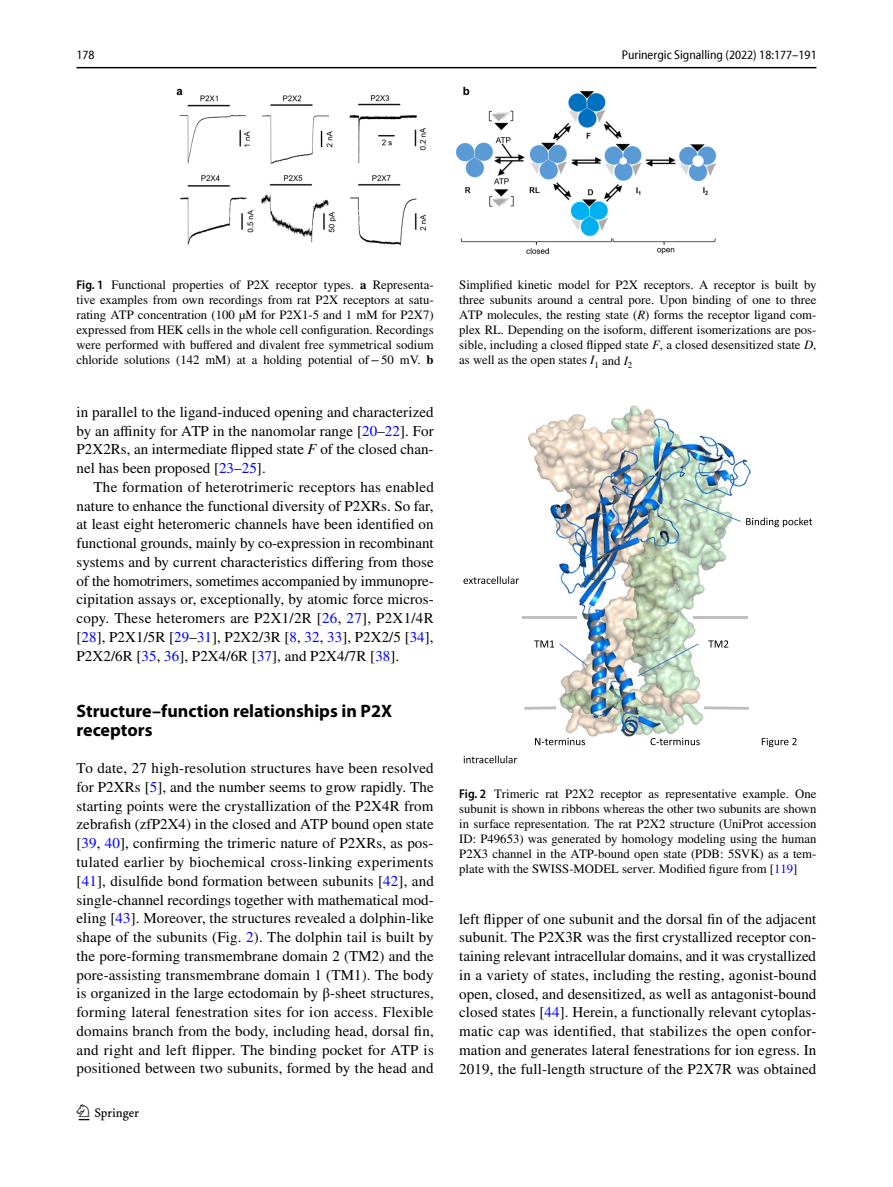
<style>
.page{position:relative;width:893px;height:1187px;background:#fff}
.page>*{position:absolute;margin:0;border:0;box-sizing:border-box;transform-origin:0 0}
.t1{font:22.5px "Springnew Regular 2";color:#000}
.t2{font:700 18px/18.8px "Myriad Pro";color:#000}
.t3{font:15px/18.8px "STIX";letter-spacing:.005em;color:#000;text-align:justify}
.t4{font:12.75px/15px "STIX";color:#000;text-align:justify}
.t5{font:semi-condensed 12.75px "Myriad Pro Unic";color:#000}
.s1{font-family:"Myriad Pro";font-weight:600;font-stretch:semi-condensed}
.s2{font-weight:700}
.s3{font-style:italic}
.s4{color:#00f}
</style>
<div class="page">
<hr style="left:77px;top:67px;width:739px;height:1px;background:#000">
<img style="left:176px;top:87px;width:540px;height:167px">
<img style="left:527px;top:406px;width:224px;height:331px">
<hr style="left:693px;top:615px;width:55px;height:3px;background:#bfbfbf">
<svg style="left:704px;top:706px;width:45px;height:3px"></svg>
<hr style="left:522px;top:615px;width:55px;height:3px;background:#bfbfbf">
<svg style="left:524px;top:706px;width:32px;height:3px"></svg>
<svg style="left:762px;top:737px;width:35px;height:10px"></svg>
<svg style="left:535px;top:737px;width:165px;height:8px"></svg>
<svg style="left:708px;top:640px;width:20px;height:7px"></svg>
<svg style="left:534px;top:640px;width:54px;height:26px"></svg>
<svg style="left:637px;top:643px;width:62px;height:33px"></svg>
<svg style="left:463px;top:576px;width:56px;height:8px"></svg>
<svg style="left:464px;top:755px;width:53px;height:8px"></svg>
<svg style="left:684px;top:498px;width:128px;height:29px"></svg>
<p class="t5" style="left:77px;top:50px;width:20px">178</p>
<p class="t5" style="left:622px;top:50px;width:196px">Purinergic Signalling (2022) 18:177–191</p>
<p class="t4" style="left:77px;top:278px;width:359px"><span class="s1">Fig. 1</span> Functional properties of P2X receptor types. <span class="s2">a</span> Representa&shy;tive examples from own recordings from rat P2X receptors at satu&shy;rating ATP concentration (100 µM for P2X1-5 and 1 mM for P2X7) expressed from HEK cells in the whole cell configuration. Recordings were performed with buffered and divalent free symmetrical sodium chloride solutions (142 mM) at a holding potential of−50 mV. <span class="s2">b</span></p>
<p class="t4" style="left:459px;top:278px;width:359px">Simplified kinetic model for P2X receptors. A receptor is built by three subunits around a central pore. Upon binding of one to three ATP molecules, the resting state (<span class="s3">R</span>) forms the receptor ligand com&shy;plex RL. Depending on the isoform, different isomerizations are pos&shy;sible, including a closed flipped state <span class="s3">F</span>, a closed desensitized state <span class="s3">D</span>, as well as the open states <span class="s3">I</span><sub>1</sub> and <span class="s3">I</span><sub>2</sub></p>
<p class="t3" style="left:77px;top:403px;width:359px">in parallel to the ligand-induced opening and characterized by an affinity for ATP in the nanomolar range [<span class="s4">20</span>–<span class="s4">22</span>]. For P2X2Rs, an intermediate flipped state <span class="s3">F</span> of the closed chan&shy;nel has been proposed [<span class="s4">23</span>–<span class="s4">25</span>].</p>
<p class="t3" style="left:77px;top:478px;width:359px;text-indent:17px">The formation of heterotrimeric receptors has enabled nature to enhance the functional diversity of P2XRs. So far, at least eight heteromeric channels have been identified on functional grounds, mainly by co-expression in recombinant systems and by current characteristics differing from those of the homotrimers, sometimes accompanied by immunopre&shy;cipitation assays or, exceptionally, by atomic force micros&shy;copy. These heteromers are P2X1/2R [<span class="s4">26</span>, <span class="s4">27</span>], P2X1/4R [<span class="s4">28</span>], P2X1/5R [<span class="s4">29</span>–<span class="s4">31</span>], P2X2/3R [<span class="s4">8</span>, <span class="s4">32</span>, <span class="s4">33</span>], P2X2/5 [<span class="s4">34</span>], P2X2/6R [<span class="s4">35</span>, <span class="s4">36</span>], P2X4/6R [<span class="s4">37</span>], and P2X4/7R [<span class="s4">38</span>].</p>
<p class="t2" style="left:77px;top:700px;width:317px">Structure–function relationships in P2X receptors</p>
<p class="t3" style="left:77px;top:759px;width:359px">To date, 27 high-resolution structures have been resolved for P2XRs [<span class="s4">5</span>], and the number seems to grow rapidly. The starting points were the crystallization of the P2X4R from zebrafish (zfP2X4) in the closed and ATP bound open state [<span class="s4">39</span>, <span class="s4">40</span>], confirming the trimeric nature of P2XRs, as pos&shy;tulated earlier by biochemical cross-linking experiments [<span class="s4">41</span>], disulfide bond formation between subunits [<span class="s4">42</span>], and single-channel recordings together with mathematical mod&shy;eling [<span class="s4">43</span>]. Moreover, the structures revealed a dolphin-like shape of the subunits (Fig. <span class="s4">2</span>). The dolphin tail is built by the pore-forming transmembrane domain 2 (TM2) and the pore-assisting transmembrane domain 1 (TM1). The body is organized in the large ectodomain by β-sheet structures, forming lateral fenestration sites for ion access. Flexible domains branch from the body, including head, dorsal fin, and right and left flipper. The binding pocket for ATP is positioned between two subunits, formed by the head and</p>
<h1 class="t1" style="left:79px;top:1104px;width:62px">1 3</h1>
<p class="t4" style="left:459px;top:787px;width:359px"><span class="s1">Fig. 2</span> Trimeric rat P2X2 receptor as representative example. One subunit is shown in ribbons whereas the other two subunits are shown in surface representation. The rat P2X2 structure (UniProt accession ID: P49653) was generated by homology modeling using the human P2X3 channel in the ATP-bound open state (PDB: 5SVK) as a tem&shy;plate with the SWISS-MODEL server. Modified figure from [<span class="s4">119</span>]</p>
<p class="t3" style="left:459px;top:910px;width:359px">left flipper of one subunit and the dorsal fin of the adjacent subunit. The P2X3R was the first crystallized receptor con&shy;taining relevant intracellular domains, and it was crystallized in a variety of states, including the resting, agonist-bound open, closed, and desensitized, as well as antagonist-bound closed states [<span class="s4">44</span>]. Herein, a functionally relevant cytoplas&shy;matic cap was identified, that stabilizes the open confor&shy;mation and generates lateral fenestrations for ion egress. In 2019, the full-length structure of the P2X7R was obtained</p>
</div>
